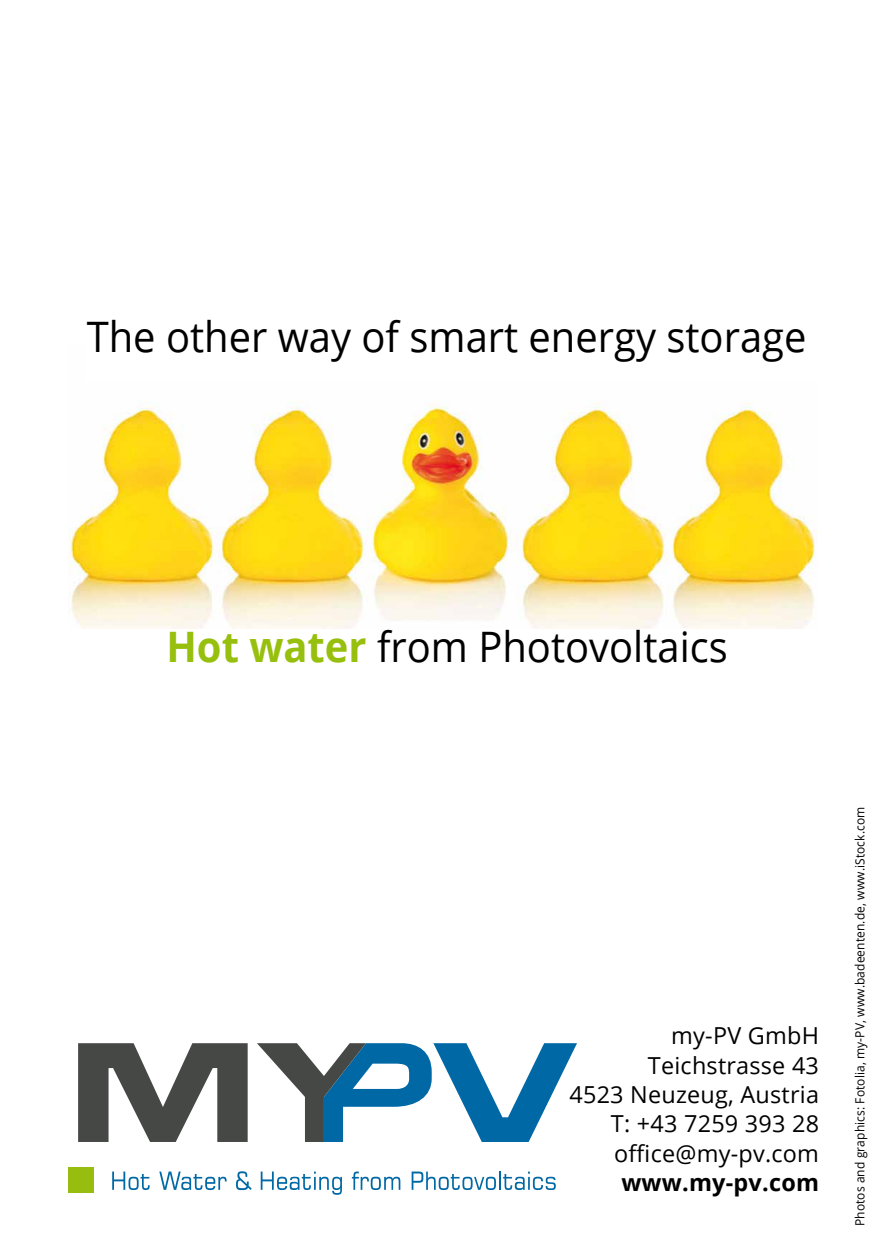
<style>
.page{position:relative;width:893px;height:1259px;background:#fff}
.page>*{position:absolute;margin:0;border:0;box-sizing:border-box;transform-origin:0 0}
.t1{font:42px "Open Sans";color:#000;scale:.95 1}
.t2{font:23.4px/29.4px "Open Sans";letter-spacing:.01em;color:#000;text-align:right}
.t3{font:700 23.4px "Open Sans";letter-spacing:.01em;color:#000}
.t4{font:12.6px "Open Sans";letter-spacing:.01em;color:#000;scale:.95 1}
.s1{font-weight:700;color:#97bf0d}
</style>
<div class="page">
<img style="left:68px;top:401px;width:749px;height:228px">
<svg style="left:78px;top:1043px;width:170px;height:99px"></svg>
<svg style="left:112px;top:1171px;width:38px;height:19px"></svg>
<svg style="left:159px;top:1171px;width:68px;height:19px"></svg>
<svg style="left:236px;top:1171px;width:16px;height:19px"></svg>
<svg style="left:261px;top:1171px;width:81px;height:23px"></svg>
<svg style="left:352px;top:1171px;width:48px;height:19px"></svg>
<svg style="left:412px;top:1171px;width:144px;height:19px"></svg>
<div style="left:68px;top:1167px;width:26px;height:26px;background:#97be0e"></div>
<svg style="left:257px;top:1043px;width:320px;height:99px"></svg>
<h1 class="t1" style="left:87px;top:308px;width:759px">The other way of smart energy storage</h1>
<h1 class="t1" style="left:166px;top:617px;width:592px"><span class="s1">Hot water</span> from Photovoltaics</h1>
<p class="t2" style="left:569px;top:1020px;width:251px">my-PV GmbH<br>Teichstrasse 43<br>4523 Neuzeug, Austria<br>T: +43 7259 393 28 office@my-pv.com</p>
<p class="t3" style="left:621px;top:1166px;width:199px">www.my-pv.com</p>
<p class="t4" style="left:851px;top:1226px;width:443px;rotate:-90deg">Photos and graphics: Fotolia, my-PV, www.badeenten.de, www.iStock.com</p>
</div>
